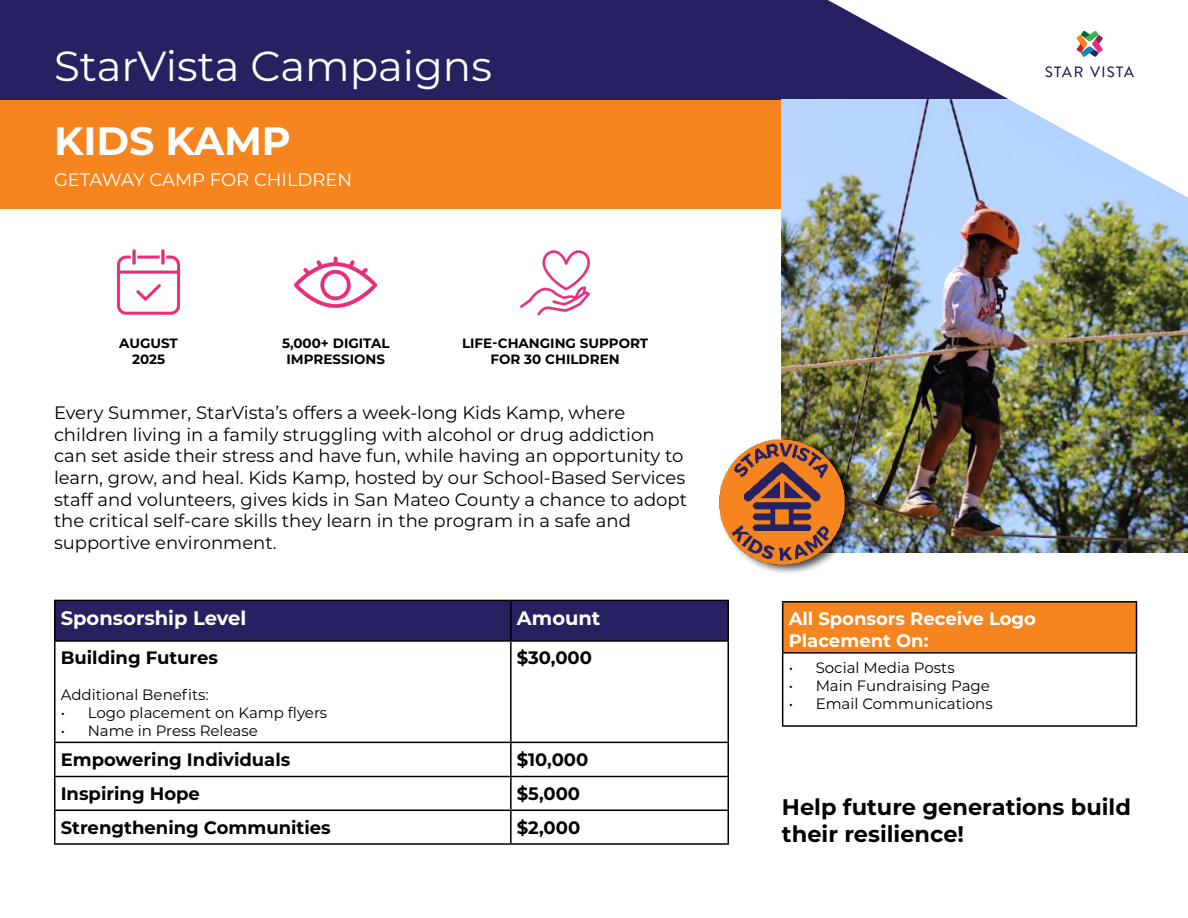
<style>
.page{position:relative;width:1188px;height:918px;background:#fff}
.page>*{position:absolute;margin:0;border:0;box-sizing:border-box;transform-origin:0 0}
.t1{font:42px "Montserrat";color:#fff}
.t2{font:700 39.6px "Montserrat";color:#fff}
.t3{font:700 22.5px/27px "Montserrat";color:#000}
.t4{font:700 19.5px "Montserrat";color:#fff}
.t5{font:18px/21.6px "Montserrat";color:#000}
.t6{font:700 18px "Montserrat";color:#000}
.t7{font:700 18px/21.6px "Montserrat";color:#fff}
.t8{font:18px "Montserrat";color:#fff}
.t9{font:15px "Montserrat";color:#000}
.t10{font:700 13.5px/16.2px "Montserrat";color:#000;text-align:center}
</style>
<div class="page">
<div style="left:0;top:94px;width:782px;height:114px;background:#f6851f"></div>
<div style="left:0;top:0;width:1188px;height:100px;background:#262262"></div>
<img style="left:782px;top:100px;width:406px;height:453px">
<svg style="left:828px;top:0;width:360px;height:198px"></svg>
<svg style="left:1045px;top:66px;width:38px;height:11px"></svg>
<svg style="left:1090px;top:66px;width:44px;height:11px"></svg>
<svg style="left:1077px;top:31px;width:26px;height:26px"></svg>
<div style="left:56px;top:601px;width:672px;height:39px;background:#262262"></div>
<hr style="left:54px;top:600px;width:457px;height:1px;background:#000">
<hr style="left:54px;top:601px;width:2px;height:39px;background:#000">
<hr style="left:511px;top:600px;width:218px;height:1px;background:#000">
<hr style="left:510px;top:601px;width:2px;height:39px;background:#000">
<hr style="left:728px;top:601px;width:1px;height:39px;background:#000">
<hr style="left:54px;top:640px;width:457px;height:2px;background:#000">
<hr style="left:54px;top:642px;width:2px;height:100px;background:#000">
<hr style="left:511px;top:640px;width:218px;height:2px;background:#000">
<hr style="left:510px;top:642px;width:2px;height:100px;background:#000">
<hr style="left:728px;top:642px;width:1px;height:100px;background:#000">
<hr style="left:54px;top:742px;width:457px;height:1px;background:#000">
<hr style="left:54px;top:743px;width:2px;height:33px;background:#000">
<hr style="left:511px;top:742px;width:218px;height:1px;background:#000">
<hr style="left:510px;top:743px;width:2px;height:33px;background:#000">
<hr style="left:728px;top:743px;width:1px;height:33px;background:#000">
<hr style="left:54px;top:776px;width:457px;height:1px;background:#000">
<hr style="left:54px;top:777px;width:2px;height:33px;background:#000">
<hr style="left:511px;top:776px;width:218px;height:1px;background:#000">
<hr style="left:510px;top:777px;width:2px;height:33px;background:#000">
<hr style="left:728px;top:777px;width:1px;height:33px;background:#000">
<hr style="left:54px;top:810px;width:457px;height:1px;background:#000">
<hr style="left:54px;top:811px;width:2px;height:32px;background:#000">
<hr style="left:511px;top:810px;width:218px;height:1px;background:#000">
<hr style="left:510px;top:811px;width:2px;height:32px;background:#000">
<hr style="left:728px;top:811px;width:1px;height:32px;background:#000">
<hr style="left:54px;top:843px;width:457px;height:2px;background:#000">
<hr style="left:511px;top:843px;width:218px;height:2px;background:#000">
<div style="left:783px;top:602px;width:353px;height:51px;background:#f6851f"></div>
<hr style="left:782px;top:601px;width:355px;height:2px;background:#000">
<hr style="left:782px;top:603px;width:1px;height:49px;background:#000">
<hr style="left:1136px;top:603px;width:1px;height:49px;background:#000">
<hr style="left:782px;top:652px;width:355px;height:2px;background:#000">
<hr style="left:782px;top:654px;width:1px;height:71px;background:#000">
<hr style="left:1136px;top:654px;width:1px;height:71px;background:#000">
<hr style="left:782px;top:725px;width:355px;height:2px;background:#000">
<img style="left:116px;top:249px;width:65px;height:66px">
<img style="left:294px;top:256px;width:84px;height:52px">
<img style="left:520px;top:250px;width:70px;height:66px">
<img style="left:719px;top:412px;width:152px;height:162px">
<h1 class="t1" style="left:54px;top:37px;width:439px">StarVista Campaigns</h1>
<h2 class="t2" style="left:54px;top:113px;width:238px">KIDS KAMP</h2>
<p class="t8" style="left:54px;top:167px;width:300px">GETAWAY CAMP FOR CHILDREN</p>
<p class="t10" style="left:119px;top:334px;width:60px">AUGUST<br>2025</p>
<p class="t10" style="left:282px;top:334px;width:109px">5,000+ DIGITAL<br>IMPRESSIONS</p>
<p class="t10" style="left:462px;top:334px;width:188px">LIFE-CHANGING SUPPORT<br>FOR 30 CHILDREN</p>
<p class="t5" style="left:54px;top:401px;width:635px">Every Summer, StarVista’s offers a week-long Kids Kamp, where children living in a family struggling with alcohol or drug addiction can set aside their stress and have fun, while having an opportunity to learn, grow, and heal. Kids Kamp, hosted by our School-Based Services staff and volunteers, gives kids in San Mateo County a chance to adopt the critical self-care skills they learn in the program in a safe and supportive environment.</p>
<p class="t4" style="left:61px;top:604px;width:187px">Sponsorship Level</p>
<p class="t4" style="left:517px;top:604px;width:85px">Amount</p>
<p class="t6" style="left:61px;top:645px;width:159px">Building Futures</p>
<p class="t9" style="left:61px;top:685px;width:150px">Additional Benefits:</p>
<p class="t9" style="left:61px;top:703px;width:268px">• Logo placement on Kamp flyers</p>
<p class="t9" style="left:61px;top:721px;width:199px">• Name in Press Release</p>
<p class="t6" style="left:517px;top:645px;width:77px">$30,000</p>
<p class="t6" style="left:61px;top:746px;width:231px">Empowering Individuals</p>
<p class="t6" style="left:517px;top:746px;width:73px">$10,000</p>
<p class="t6" style="left:61px;top:781px;width:141px">Inspiring Hope</p>
<p class="t6" style="left:517px;top:781px;width:65px">$5,000</p>
<p class="t6" style="left:61px;top:814px;width:272px">Strengthening Communities</p>
<p class="t6" style="left:517px;top:814px;width:65px">$2,000</p>
<p class="t7" style="left:789px;top:607px;width:249px">All Sponsors Receive Logo<br>Placement On:</p>
<p class="t9" style="left:789px;top:658px;width:168px">• Social Media Posts</p>
<p class="t9" style="left:789px;top:676px;width:203px">• Main Fundraising Page</p>
<p class="t9" style="left:789px;top:694px;width:206px">• Email Communications</p>
<p class="t3" style="left:782px;top:793px;width:351px">Help future generations build their resilience!</p>
</div>
